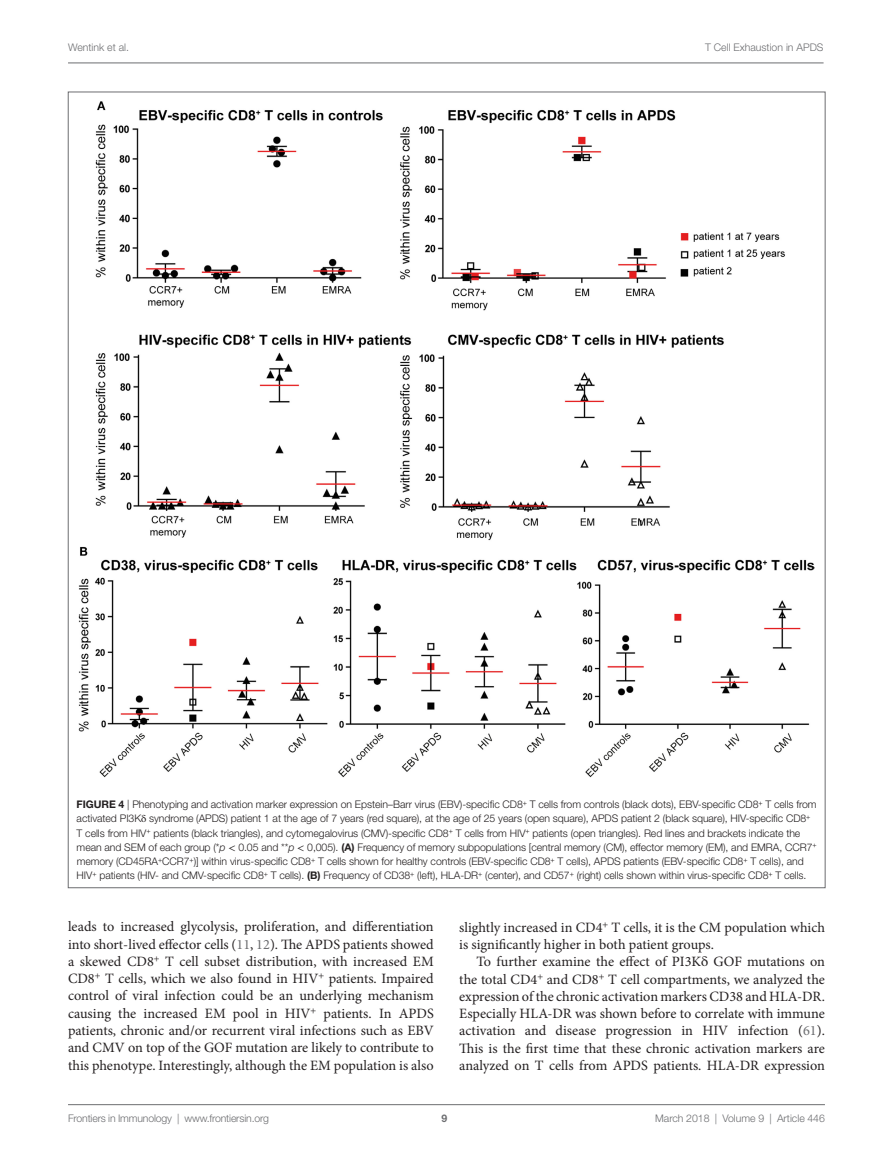
<style>
.page{position:relative;width:893px;height:1170px;background:#fff}
.page>*{position:absolute;margin:0;border:0;box-sizing:border-box;transform-origin:0 0}
.t1{font:14.25px/17.2px "Minion Pro";color:#231f20;text-align:justify}
.t2{font:300 10.5px/14.2px "Helvetica Neue LT Std";letter-spacing:-.005em;color:#231f20}
.t3{font:300 10.5px "Helvetica Neue LT Std";color:#6c6d70}
.t4{font:700 10.5px "Helvetica Neue LT Std";color:#6c6d70}
.s1{font-weight:700}
.s2{font-family:"STIX General";font-weight:400}
.s3{font-style:italic}
.s4{color:#6c6d70}
.s5{font-family:"STIX General"}
</style>
<div class="page">
<img style="left:79px;top:101px;width:735px;height:677px">
<hr style="left:68px;top:1104px;width:757px;height:1px;background:#6c6d70">
<hr style="left:68px;top:63px;width:755px;height:1px;background:#6c6d70">
<p class="t3" style="left:68px;top:41px;width:63px">Wentink et al.</p>
<p class="t3" style="left:705px;top:41px;width:120px">T Cell Exhaustion in APDS</p>
<p class="t2" style="left:77px;top:796px;width:741px"><span class="s1">FIG URE 4</span> | Phenotyping and activation marker expression on Epstein–Barr virus (EBV)-specific CD8<sup>+</sup> T cells from controls (black dots), EBV-specific CD8<sup>+</sup> T cells from activated PI3K<span class="s2">δ</span> syndrome (APDS) patient 1 at the age of 7 years (red square), at the age of 25 years (open square), APDS patient 2 (black square), HIV-specific CD8<sup>+ </sup>T cells from HIV<sup>+</sup> patients (black triangles), and cytomegalovirus (CMV)-specific CD8<sup>+</sup> T cells from HIV<sup>+</sup> patients (open triangles). Red lines and brackets indicate the mean and SEM of each group (*<span class="s3">p</span> <span class="s2">&lt;</span> 0.05 and **<span class="s3">p</span> <span class="s2">&lt;</span> 0,005). <span class="s1">(A)</span> Frequency of memory subpopulations [central memory (CM), effector memory (EM), and EMRA, CCR7<sup>+ </sup>memory (CD45RA<sup>+</sup>CCR7<sup>+</sup>)] within virus-specific CD8<sup>+</sup> T cells shown for healthy controls (EBV-specific CD8<sup>+</sup> T cells), APDS patients (EBV-specific CD8<sup>+</sup> T cells), and HIV<sup>+</sup> patients (HIV- and CMV-specific CD8<sup>+</sup> T cells). <span class="s1">(B)</span> Frequency of CD38<sup>+</sup> (left), HLA-DR<sup>+</sup> (center), and CD57<sup>+</sup> (right) cells shown within virus-specific CD8<sup>+</sup> T cells.</p>
<p class="t1" style="left:68px;top:918px;width:367px">leads to increased glycolysis, proliferation, and differentiation into short-lived effector cells (<span class="s4">11</span>, <span class="s4">12</span>). The APDS patients showed a skewed CD8<sup>+</sup> T cell subset distribution, with increased EM CD8<sup>+</sup> T cells, which we also found in HIV<sup>+</sup> patients. Impaired control of viral infection could be an underlying mechanism causing the increased EM pool in HIV<sup>+</sup> patients. In APDS patients, chronic and/or recurrent viral infections such as EBV and CMV on top of the GOF mutation are likely to contribute to this phenotype. Interestingly, although the EM population is also</p>
<p class="t1" style="left:459px;top:918px;width:367px">slightly increased in CD4<sup>+</sup> T cells, it is the CM population which is significantly higher in both patient groups.</p>
<p class="t1" style="left:459px;top:953px;width:367px;text-indent:17px">To further examine the effect of PI3K<span class="s5">δ</span> GOF mutations on the total CD4<sup>+</sup> and CD8<sup>+</sup> T cell compartments, we analyzed the expression of the chronic activation markers CD38 and HLA-DR.<br>Especially HLA-DR was shown before to correlate with immune activation and disease progression in HIV infection (<span class="s4">61</span>).<br>This is the first time that these chronic activation markers are analyzed on T cells from APDS patients. HLA-DR expression</p>
<p class="t3" style="left:68px;top:1111px;width:203px">Frontiers in Immunology | www.frontiersin.org</p>
<p class="t3" style="left:655px;top:1111px;width:171px">March 2018 | Volume 9 | Article 446</p>
<p class="t4" style="left:441px;top:1111px;width:7px">9</p>
</div>
